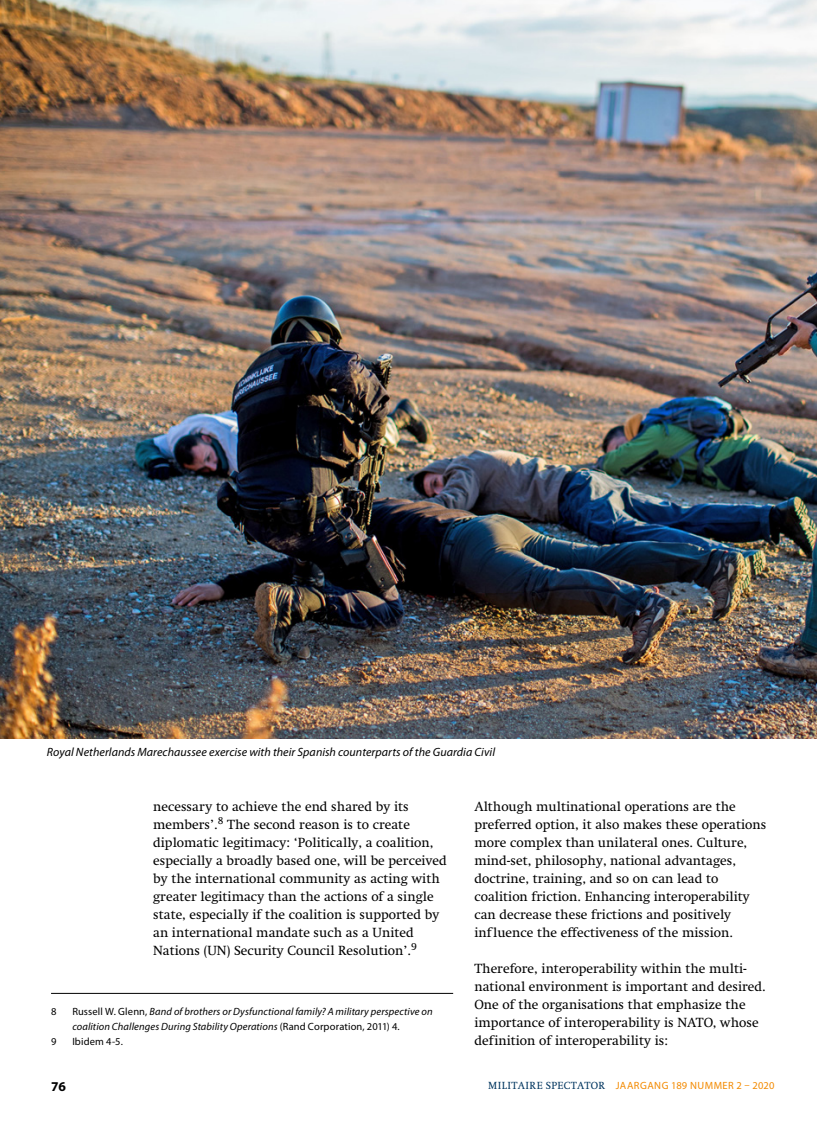
<style>
.page{position:relative;width:817px;height:1136px;background:#fff}
.page>*{position:absolute;margin:0;border:0;box-sizing:border-box;transform-origin:0 0}
.t1{font:13.5px/18px "Swift LT Std";color:#000}
.t2{font:700 13.5px "Myriad Pro";color:#000}
.t3{font:italic 12px "Myriad Pro";letter-spacing:.005em;color:#000}
.t4{font:italic 10.5px "Myriad Pro";letter-spacing:.01em;color:#000}
.t5{font:10.5px "Myriad Pro";letter-spacing:.045em;color:#f38a00}
.t6{font:10.5px "Myriad Pro";color:#000}
.s1{font-style:normal}
.s2{font-family:"Swift LT Std";color:#00355f}
</style>
<div class="page">
<hr style="left:51px;top:992px;width:402px;height:1px;background:#000">
<img style="left:0;top:0;width:816px;height:738px">
<p class="t3" style="left:47px;top:745px;width:450px">Royal Netherlands Marechaussee exercise with their Spanish counterparts of the Guardia Civil</p>
<p class="t1" style="left:153px;top:797px;width:295px">necessary to achieve the end shared by its members’.<sup>8</sup> The second reason is to create diplomatic legitimacy: ‘Politically, a coalition, especially a broadly based one, will be perceived by the international community as acting with greater legitimacy than the actions of a single state, especially if the coalition is supported by an international mandate such as a United Nations (UN) Security Council Resolution’.<sup>9</sup></p>
<p class="t1" style="left:474px;top:797px;width:293px">Although multinational operations are the preferred option, it also makes these operations more complex than unilateral ones. Culture, mind-set, philosophy, national advantages, doctrine, training, and so on can lead to coalition friction. Enhancing interoperability can decrease these frictions and positively influence the effectiveness of the mission.</p>
<p class="t1" style="left:474px;top:959px;width:293px">Therefore, interoperability within the multi&shy;national environment is important and desired.<br>One of the organisations that emphasize the importance of interoperability is NATO, whose definition of interoperability is:</p>
<p class="t6" style="left:51px;top:1004px;width:7px">8</p>
<p class="t4" style="left:72px;top:1004px;width:362px"><span class="s1">Russell W. Glenn,</span> Band of brothers or Dysfunctional family? A military perspective on</p>
<p class="t4" style="left:72px;top:1019px;width:329px">coalition Challenges During Stability Operations <span class="s1">(Rand Corporation, 2011) 4.</span></p>
<p class="t6" style="left:51px;top:1034px;width:73px">9 I bidem 4-5.</p>
<p class="t2" style="left:51px;top:1077px;width:16px">76</p>
<p class="t5" style="left:488px;top:1078px;width:287px"><span class="s2">MILITAIRE SPECTATOR</span> JAARGANG 189 NUMMER 2 – 2020</p>
</div>
